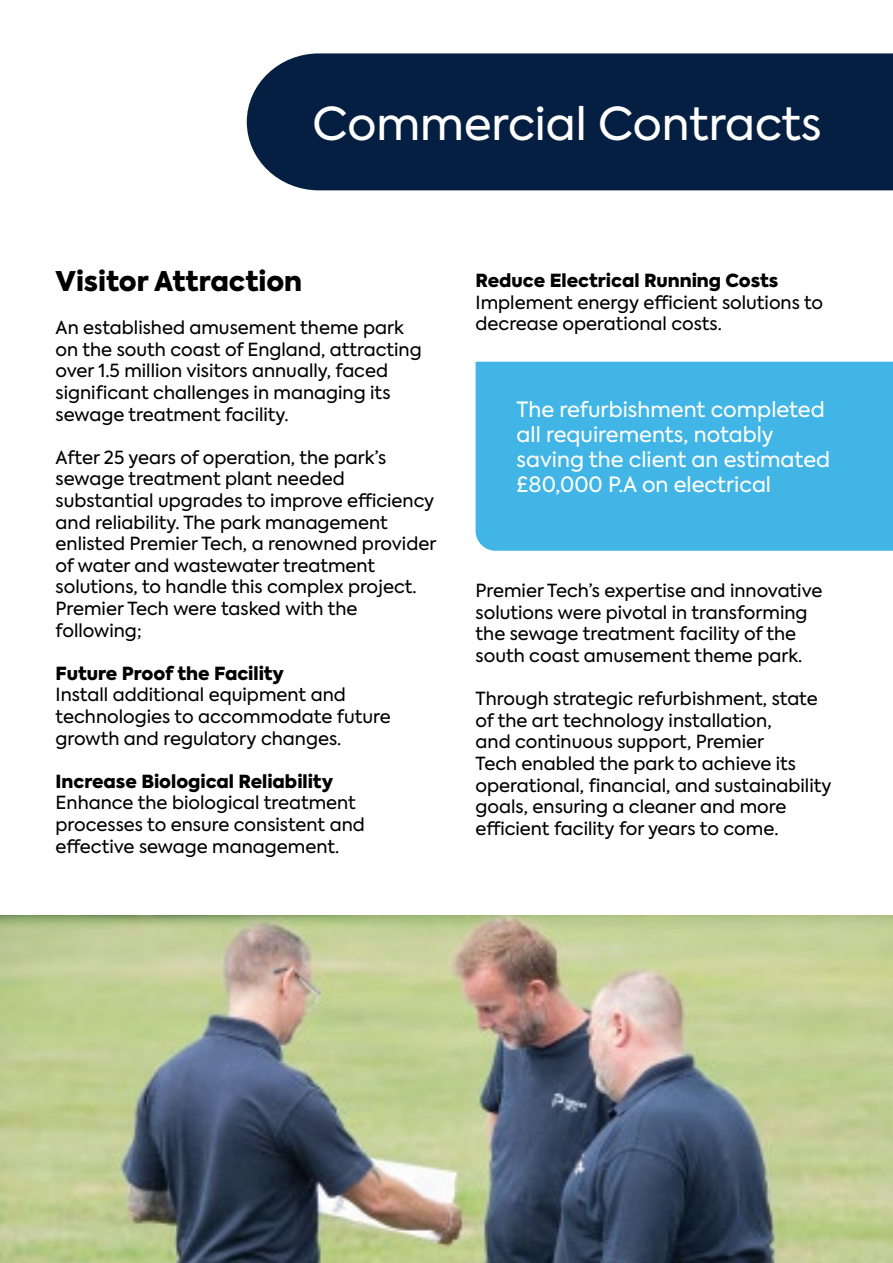
<style>
.page{position:relative;width:893px;height:1263px;background:#fff}
.page>*{position:absolute;margin:0;border:0;box-sizing:border-box;transform-origin:0 0}
.t1{font:45px "Axiforma";color:#fff}
.t2{font:900 27px "Axiforma";color:#000}
.t3{font:21px/25.2px "Axiforma";color:#fff}
.t4{font:18px/21.6px "Axiforma";color:#000}
.t5{font:900 18px "Axiforma";color:#000}
</style>
<div class="page">
<div style="left:247px;top:53px;width:646px;height:137px;background:#051f42"></div>
<div style="left:476px;top:362px;width:417px;height:189px;background:#40b5e6"></div>
<img style="left:0;top:916px;width:893px;height:347px">
<h1 class="t1" style="left:313px;top:95px;width:511px">Commercial Contracts</h1>
<h2 class="t2" style="left:56px;top:262px;width:248px">Visitor Attraction</h2>
<p class="t4" style="left:56px;top:317px;width:368px">An established amusement theme park on the south coast of England, attracting over 1.5 million visitors annually, faced significant challenges in managing its sewage treatment facility.</p>
<p class="t4" style="left:56px;top:447px;width:382px">After 25 years of operation, the park’s sewage treatment plant needed substantial upgrades to improve efficiency and reliability. The park management enlisted Premier Tech, a renowned provider of water and wastewater treatment solutions, to handle this complex project.<br>Premier Tech were tasked with the following;</p>
<p class="t5" style="left:56px;top:660px;width:230px">Future Proof the Facility</p>
<p class="t4" style="left:56px;top:684px;width:337px">Install additional equipment and technologies to accommodate future growth and regulatory changes.</p>
<p class="t5" style="left:56px;top:768px;width:279px">Increase Biological Reliability</p>
<p class="t4" style="left:56px;top:792px;width:311px">Enhance the biological treatment processes to ensure consistent and effective sewage management.</p>
<p class="t5" style="left:476px;top:268px;width:304px">Reduce Electrical Running Costs</p>
<p class="t4" style="left:476px;top:292px;width:349px">Implement energy efficient solutions to decrease operational costs.</p>
<p class="t3" style="left:517px;top:397px;width:315px">The refurbishment completed all requirements, notably saving the client an estimated £80,000 P.A on electrical</p>
<p class="t4" style="left:476px;top:580px;width:348px">Premier Tech’s expertise and innovative solutions were pivotal in transforming the sewage treatment facility of the south coast amusement theme park.</p>
<p class="t4" style="left:476px;top:688px;width:357px">Through strategic refurbishment, state of the art technology installation,<br>and continuous support, Premier<br>Tech enabled the park to achieve its operational, financial, and sustainability goals, ensuring a cleaner and more efficient facility for years to come.</p>
</div>
